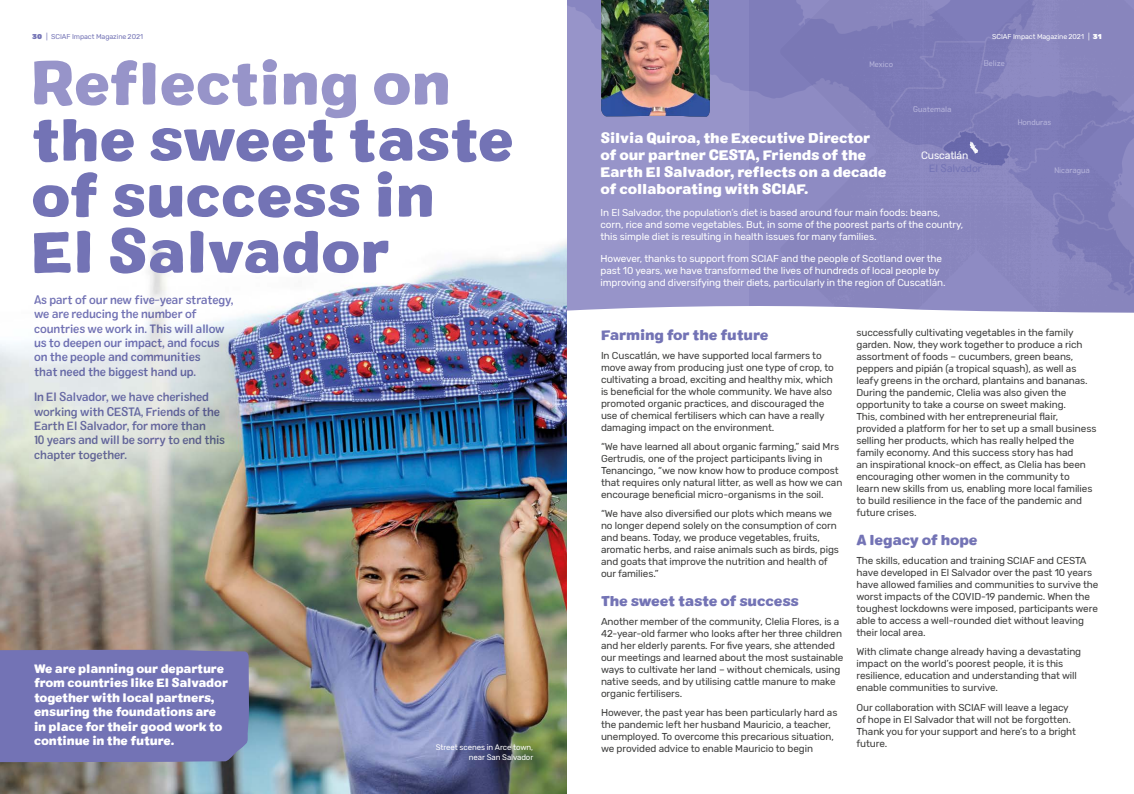
<style>
.page{position:relative;width:1134px;height:794px;background:#fff}
.page>*{position:absolute;margin:0;border:0;box-sizing:border-box;transform-origin:0 0}
.t1{font:58px/56px "Colby St Blk";color:#7373b5}
.t2{font:58px "Colby St Blk";color:#9794c9}
.t3{font:14px/16.8px "Colby St Blk";letter-spacing:-.01em;color:#fff}
.t4{font:14px "Colby St Blk";letter-spacing:-.01em;color:#7373b5}
.t5{font:12px/14.4px "Colby St Med";letter-spacing:-.01em;color:#7373b5;scale:.96 1}
.t6{font:12px/14.4px "Colby St Blk";letter-spacing:-.01em;color:#fff}
.t7{font:10.6px "Rubik";letter-spacing:-.01em;color:#fff}
.t8{font:10px/12px "Rubik";letter-spacing:-.01em;color:#3c3c3b}
.t9{font:10px/12px "Rubik";letter-spacing:-.01em;color:#fff}
.t10{font:8px/9.6px "Rubik";letter-spacing:-.01em;color:#fff;text-align:right}
.t11{font:7.9px "Colby St Reg";color:#b6b4db}
.t12{font:7px "Rubik";letter-spacing:-.01em;color:#7373b5}
.t13{font:7px "Rubik";letter-spacing:-.01em;color:#fff}
.s1{font-weight:900}
</style>
<div class="page">
<div style="left:567px;top:0;width:567px;height:356px;background:#9794c9"></div>
<svg style="left:567px;top:0;width:182px;height:91px;fill:#8886c1"></svg>
<img style="left:749px;top:0;width:385px;height:304px">
<img style="left:601px;top:0;width:109px;height:117px">
<svg style="left:567px;top:304px;width:567px;height:52px;background:#f4f3f9"></svg>
<img style="left:0;top:242px;width:567px;height:552px">
<div style="left:0;top:650px;width:249px;height:112px;background:#7373b5"></div>
<p class="t12" style="left:32px;top:33px;width:112px"><span class="s1">30</span> | SCIAF Impact Magazine 2021</p>
<p class="t13" style="left:992px;top:33px;width:111px">SCIAF Impact Magazine 2021 | <span class="s1">31</span></p>
<h1 class="t2" style="left:31px;top:45px;width:421px">Reflecting on</h1>
<h1 class="t1" style="left:31px;top:113px;width:484px">the sweet taste of success in<br>El Salvador</h1>
<p class="t5" style="left:34px;top:292px;width:209px">As part of our new five-year strategy, we are reducing the number of countries we work in. This will allow us to deepen our impact, and focus on the people and communities<br>that need the biggest hand up.</p>
<p class="t5" style="left:34px;top:390px;width:201px">In El Salvador, we have cherished working with CESTA, Friends of the<br>Earth El Salvador, for more than<br>10 years and will be sorry to end this chapter together.</p>
<p class="t11" style="left:869px;top:59px;width:25px">Mexico</p>
<p class="t11" style="left:984px;top:58px;width:23px">Belize</p>
<p class="t11" style="left:913px;top:105px;width:40px">Guatemala</p>
<p class="t11" style="left:1018px;top:117px;width:35px">Honduras</p>
<h2 class="t3" style="left:600px;top:130px;width:288px">Silvia Quiroa, the Executive Director of our partner CESTA, Friends of the Earth El Salvador, reflects on a decade of collaborating with SCIAF.</h2>
<p class="t9" style="left:600px;top:207px;width:364px">In El Salvador, the population’s diet is based around four main foods: beans, corn, rice and some vegetables. But, in some of the poorest parts of the country, this simple diet is resulting in health issues for many families.</p>
<p class="t9" style="left:600px;top:253px;width:346px">However, thanks to support from SCIAF and the people of Scotland over the past 10 years, we have transformed the lives of hundreds of local people by improving and diversifying their diets, particularly in the region of Cuscatlán.</p>
<p class="t7" style="left:921px;top:149px;width:49px">Cuscatlán</p>
<p class="t11" style="left:1054px;top:166px;width:37px">Nicaragua</p>
<p class="t8" style="left:856px;top:327px;width:241px">successfully cultivating vegetables in the family garden. Now, they work together to produce a rich assortment of foods – cucumbers, green beans, peppers and pipián (a tropical squash), as well as leafy greens in the orchard, plantains and bananas.<br>During the pandemic, Clelia was also given the opportunity to take a course on sweet making.<br>This, combined with her entrepreneurial flair, provided a platform for her to set up a small business selling her products, which has really helped the family economy. And this success story has had<br>an inspirational knock-on effect, as Clelia has been encouraging other women in the community to<br>learn new skills from us, enabling more local families to build resilience in the face of the pandemic and future crises.</p>
<h2 class="t4" style="left:856px;top:530px;width:123px">A legacy of hope</h2>
<p class="t8" style="left:856px;top:554px;width:243px">The skills, education and training SCIAF and CESTA have developed in El Salvador over the past 10 years have allowed families and communities to survive the worst impacts of the COVID-19 pandemic. When the toughest lockdowns were imposed, participants were able to access a well-rounded diet without leaving their local area.</p>
<p class="t8" style="left:856px;top:645px;width:226px">With climate change already having a devastating impact on the world’s poorest people, it is this resilience, education and understanding that will enable communities to survive.</p>
<p class="t8" style="left:856px;top:701px;width:221px">Our collaboration with SCIAF will leave a legacy of hope in El Salvador that will not be forgotten.<br>Thank you for your support and here’s to a bright future.</p>
<h2 class="t4" style="left:601px;top:325px;width:169px">Farming for the future</h2>
<p class="t8" style="left:601px;top:350px;width:234px">In Cuscatlán, we have supported local farmers to move away from producing just one type of crop, to cultivating a broad, exciting and healthy mix, which is beneficial for the whole community. We have also promoted organic practices, and discouraged the use of chemical fertilisers which can have a really damaging impact on the environment.</p>
<p class="t8" style="left:601px;top:441px;width:243px">“We have learned all about organic farming,” said Mrs Gertrudis, one of the project participants living in Tenancingo, “we now know how to produce compost that requires only natural litter, as well as how we can encourage beneficial micro-organisms in the soil.</p>
<p class="t8" style="left:601px;top:508px;width:240px">“We have also diversified our plots which means we no longer depend solely on the consumption of corn and beans. Today, we produce vegetables, fruits, aromatic herbs, and raise animals such as birds, pigs and goats that improve the nutrition and health of our families.”</p>
<h2 class="t4" style="left:601px;top:591px;width:199px">The sweet taste of success</h2>
<p class="t8" style="left:601px;top:615px;width:244px">Another member of the community, Clelia Flores, is a 42-year-old farmer who looks after her three children and her elderly parents. For five years, she attended our meetings and learned about the most sustainable ways to cultivate her land – without chemicals, using native seeds, and by utilising cattle manure to make organic fertilisers.</p>
<p class="t8" style="left:601px;top:706px;width:238px">However, the past year has been particularly hard as the pandemic left her husband Mauricio, a teacher, unemployed. To overcome this precarious situation, we provided advice to enable Mauricio to begin</p>
<p class="t6" style="left:34px;top:661px;width:196px">We are planning our departure from countries like El Salvador together with local partners, ensuring the foundations are in place for their good work to continue in the future.</p>
<p class="t10" style="left:436px;top:743px;width:99px">Street scenes in Arce town, near San Salvador</p>
</div>
